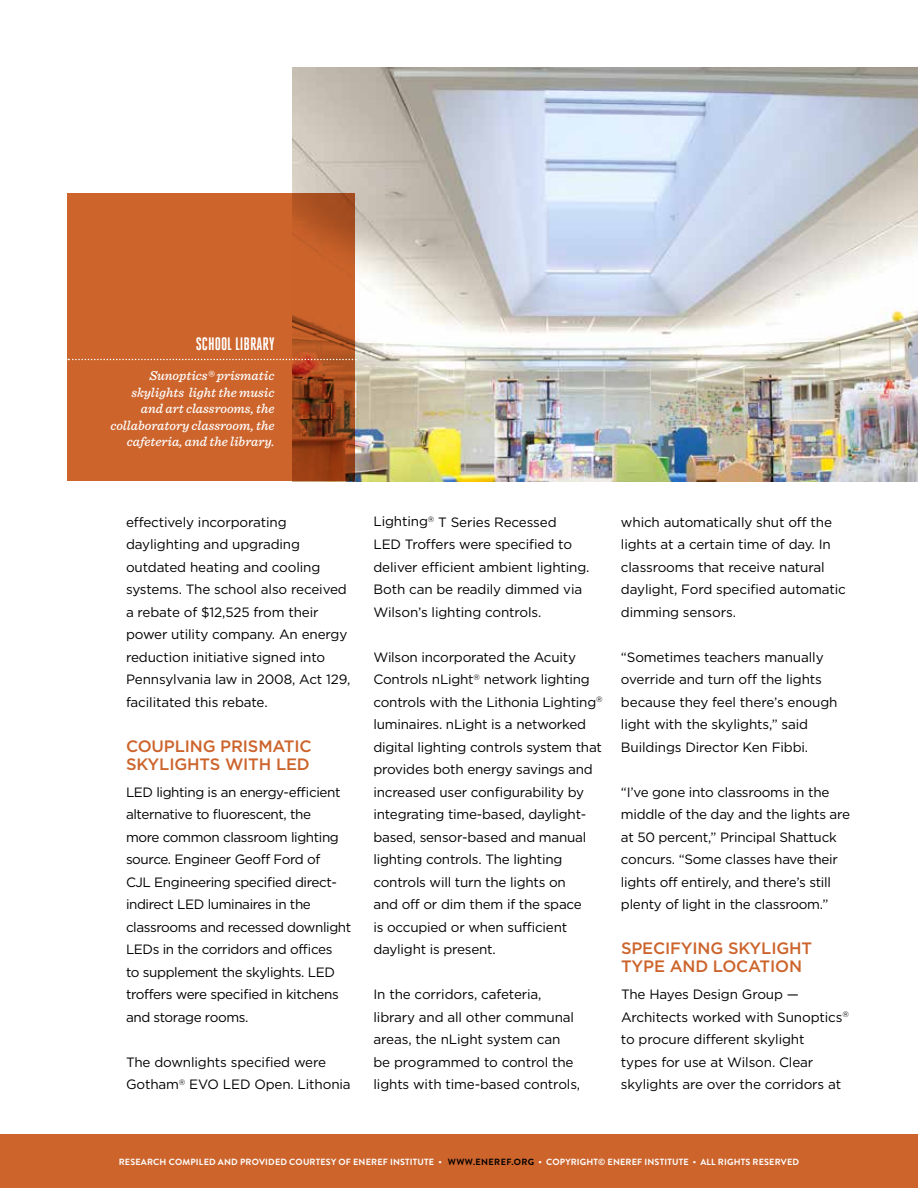
<style>
.page{position:relative;width:918px;height:1188px;background:#fff}
.page>*{position:absolute;margin:0;border:0;box-sizing:border-box;transform-origin:0 0}
.t1{font:700 18px "Heroic Condensed";color:#fff}
.t2{font:500 16.5px/18px "Gotham HTF";letter-spacing:-.01em;color:#cc642c}
.t3{font:13.5px/22.5px "Gotham HTF";letter-spacing:-.015em;color:#000}
.t4{font:italic 500 13.5px/16.5px "Sentinel";color:#fff;text-align:right}
.t5{font:700 9px "Brandon Grotesque";letter-spacing:.02em;color:#fff}
.s1{color:#000}
</style>
<div class="page">
<div style="left:0;top:1134px;width:918px;height:54px;background:#cc642c"></div>
<img style="left:292px;top:68px;width:626px;height:414px">
<div style="left:68px;top:194px;width:288px;height:288px;background:#cc642c"></div>
<svg style="left:68px;top:359px;width:289px;height:1px"></svg>
<h1 class="t1" style="left:196px;top:334px;width:80px">SCHOOL LIBRARY</h1>
<p class="t4" style="left:110px;top:367px;width:166px">Sunoptics® prismatic skylights light the music and art classrooms, the collaboratory classroom, the cafeteria, and the library.</p>
<p class="t3" style="left:126px;top:510px;width:226px">effectively incorporating daylighting and upgrading outdated heating and cooling systems. The school also received a rebate of $12,525 from their power utility company. An energy reduction initiative signed into<br>Pennsylvania law in 2008, Act 129, facilitated this rebate.</p>
<p class="t2" style="left:126px;top:736px;width:187px">COUPLING PRISMATIC<br>SKYLIGHTS WITH LED</p>
<p class="t3" style="left:126px;top:780px;width:227px">LED lighting is an energy-efficient alternative to fluorescent, the<br>more common classroom lighting source. Engineer Geoff Ford of<br>CJL Engineering specified direct&shy;indirect LED luminaires in the classrooms and recessed downlight<br>LEDs in the corridors and offices<br>to supplement the skylights. LED troffers were specified in kitchens and storage rooms.</p>
<p class="t3" style="left:126px;top:1050px;width:226px">The downlights specified were<br>Gotham<sup>®</sup> EVO LED Open. Lithonia</p>
<p class="t3" style="left:373px;top:510px;width:218px">Lighting<sup>®</sup> T Series Recessed<br>LED Troffers were specified to deliver efficient ambient lighting.<br>Both can be readily dimmed via<br>Wilson’s lighting controls.</p>
<p class="t3" style="left:373px;top:645px;width:231px">Wilson incorporated the Acuity<br>Controls nLight<sup>®</sup> network lighting controls with the Lithonia Lighting<sup>® </sup>luminaires. nLight is a networked digital lighting controls system that provides both energy savings and increased user configurability by integrating time-based, daylight&shy;based, sensor-based and manual lighting controls. The lighting controls will turn the lights on<br>and off or dim them if the space<br>is occupied or when sufficient daylight is present.</p>
<p class="t3" style="left:374px;top:983px;width:208px">In the corridors, cafeteria, library and all other communal areas, the nLight system can be programmed to control the lights with time-based controls,</p>
<p class="t3" style="left:621px;top:510px;width:226px">which automatically shut off the lights at a certain time of day. In classrooms that receive natural daylight, Ford specified automatic dimming sensors.</p>
<p class="t3" style="left:621px;top:645px;width:218px">“Sometimes teachers manually override and turn off the lights because they feel there’s enough light with the skylights,” said<br>Buildings Director Ken Fibbi.</p>
<p class="t3" style="left:621px;top:780px;width:231px">“I’ve gone into classrooms in the middle of the day and the lights are at 50 percent,” Principal Shattuck concurs. “Some classes have their lights off entirely, and there’s still plenty of light in the classroom.”</p>
<p class="t2" style="left:621px;top:939px;width:193px">SPECIFYING SKYLIGHT<br>TYPE AND LOCATION</p>
<p class="t3" style="left:621px;top:983px;width:230px">The Hayes Design Group —<br>Architects worked with Sunoptics<sup>® </sup>to procure different skylight<br>types for use at Wilson. Clear skylights are over the corridors at</p>
<p class="t5" style="left:119px;top:1156px;width:682px">RESEARCH COMPILED AND PROVIDED COURTESY OF ENEREF INSTITUTE • <span class="s1">WWW.ENEREF.ORG</span> • COPYRIGHT© ENEREF INSTITUTE • ALL RIGHTS RESERVED</p>
</div>
